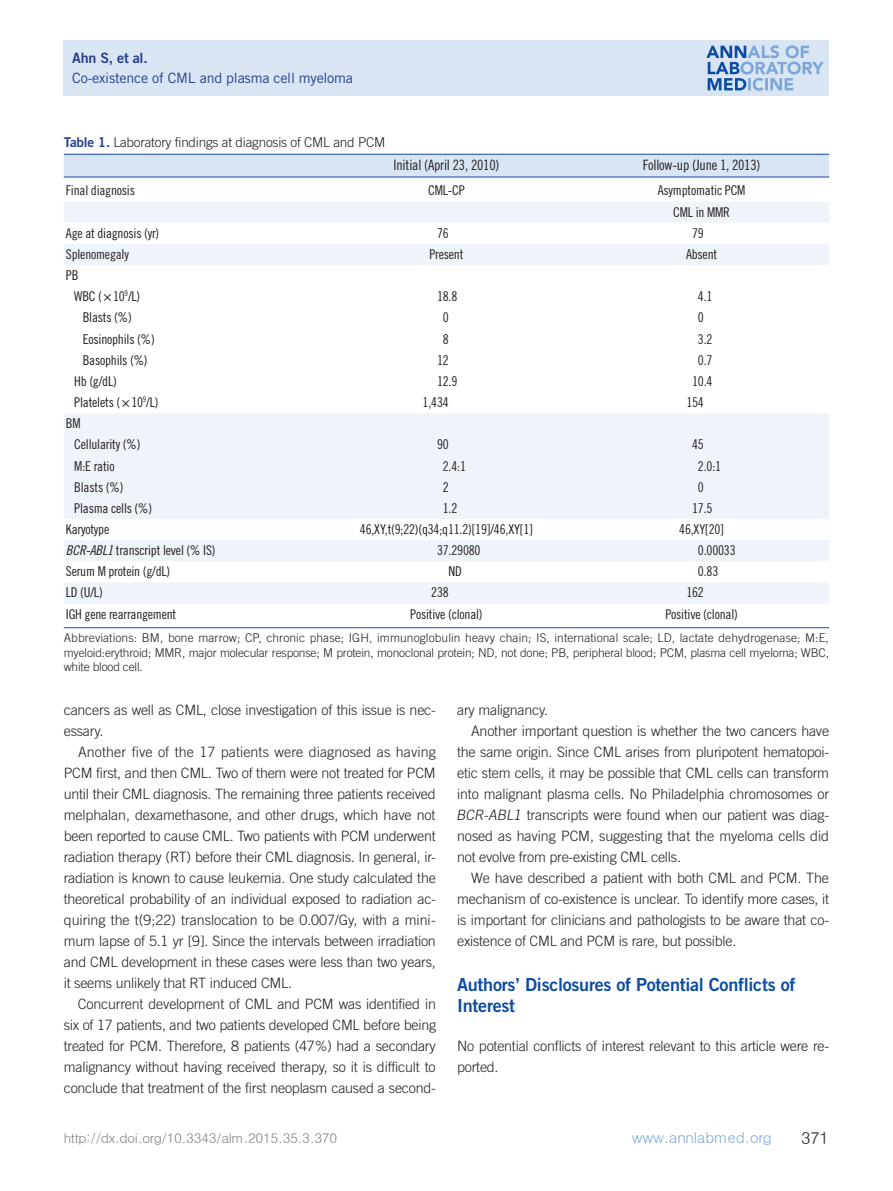
<style>
.page{position:relative;width:893px;height:1191px;background:#fff}
.page>*{position:absolute;margin:0;border:0;box-sizing:border-box;transform-origin:0 0}
.본문대제목{font:18px/21px "Trade Gothic LT Std Bd 2";letter-spacing:-.015em;color:#0d4da1}
.URL{font:16.5px "Dotum";color:#231f20}
.URL-2{font:15px "Dotum";letter-spacing:-.02em;color:#7ca7d8}
.본문{font:300 14.25px/21px "Trade Gothic LT Std";letter-spacing:-.015em;color:#231f20;text-align:justify}
.표머리글{font:14.25px "Trade Gothic LT Std Cn 18";letter-spacing:-.015em;color:#231f20}
.하시라제목{font:14.25px "Trade Gothic LT Std";letter-spacing:-.015em;color:#253f8e}
.하시라이름{font:14.25px "Trade Gothic LT Std Bd 2";letter-spacing:-.015em;color:#253f8e}
.표본문{font:13.5px "Trade Gothic LT Std Cn 18";letter-spacing:-.015em;color:#231f20}
.표제목_그림설명{font:300 13.5px "Trade Gothic LT Std";letter-spacing:-.015em;color:#231f20}
.t1{font:13.5px "Dotum";letter-spacing:-.03em;color:#808285}
.표_그림_주석{font:300 12px/14.4px "Trade Gothic LT Std";letter-spacing:-.015em;color:#231f20;text-align:justify}
.s1{font-family:"Trade Gothic LT Std Bd 2";font-weight:400;color:#253f8e}
.s2{font-family:"Trade Gothic LT Std Cn 18 Obl"}
.s3{font-style:italic}
</style>
<div class="page">
<div style="left:64px;top:40px;width:765px;height:56px;background:#dae5f4"></div>
<svg style="left:706px;top:45px;width:118px;height:46px"></svg>
<div style="left:64px;top:155px;width:765px;height:22px;background:#dae5f4"></div>
<svg style="left:64px;top:202px;width:765px;height:401px"></svg>
<hr style="left:64px;top:627px;width:255px;height:1px;background:#18469d">
<hr style="left:319px;top:627px;width:255px;height:1px;background:#18469d">
<hr style="left:574px;top:627px;width:255px;height:1px;background:#18469d">
<hr style="left:64px;top:154px;width:255px;height:1px;background:#18469d">
<hr style="left:319px;top:154px;width:255px;height:1px;background:#18469d">
<hr style="left:574px;top:154px;width:255px;height:1px;background:#18469d">
<hr style="left:64px;top:177px;width:255px;height:1px;background:#18469d">
<hr style="left:319px;top:177px;width:255px;height:1px;background:#18469d">
<hr style="left:574px;top:177px;width:255px;height:1px;background:#18469d">
<p class="하시라이름" style="left:72px;top:49px;width:77px">Ahn S, et al.</p>
<p class="하시라제목" style="left:72px;top:69px;width:282px">Co-existence of CML and plasma cell myeloma</p>
<p class="표제목_그림설명" style="left:64px;top:134px;width:323px"><span class="s1">Table 1.</span> Laboratory findings at diagnosis of CML and PCM</p>
<p class="표머리글" style="left:394px;top:157px;width:107px">Initial (April 23, 2010)</p>
<p class="표머리글" style="left:643px;top:157px;width:119px">Follow-up (June 1, 2013)</p>
<p class="표본문" style="left:66px;top:182px;width:71px">Final diagnosis</p>
<p class="표본문" style="left:428px;top:182px;width:38px">CML-CP</p>
<p class="표본문" style="left:658px;top:182px;width:89px">Asymptomatic PCM</p>
<p class="표본문" style="left:673px;top:204px;width:58px">CML in MMR</p>
<p class="표본문" style="left:66px;top:225px;width:95px">Age at diagnosis (yr)</p>
<p class="표본문" style="left:437px;top:225px;width:13px">76</p>
<p class="표본문" style="left:692px;top:225px;width:13px">79</p>
<p class="표본문" style="left:66px;top:246px;width:64px">Splenomegaly</p>
<p class="표본문" style="left:429px;top:246px;width:36px">Present</p>
<p class="표본문" style="left:686px;top:246px;width:33px">Absent</p>
<p class="표본문" style="left:66px;top:267px;width:14px">PB</p>
<p class="표본문" style="left:74px;top:288px;width:68px">WBC (×10<sup>9</sup>/L)</p>
<p class="표본문" style="left:437px;top:288px;width:22px">18.8</p>
<p class="표본문" style="left:698px;top:288px;width:16px">4.1</p>
<p class="표본문" style="left:83px;top:309px;width:51px">Blasts (%)</p>
<p class="표본문" style="left:443px;top:309px;width:7px">0</p>
<p class="표본문" style="left:698px;top:309px;width:7px">0</p>
<p class="표본문" style="left:83px;top:331px;width:74px">Eosinophils (%)</p>
<p class="표본문" style="left:443px;top:331px;width:7px">8</p>
<p class="표본문" style="left:698px;top:331px;width:16px">3.2</p>
<p class="표본문" style="left:83px;top:352px;width:67px">Basophils (%)</p>
<p class="표본문" style="left:437px;top:352px;width:13px">12</p>
<p class="표본문" style="left:698px;top:352px;width:16px">0.7</p>
<p class="표본문" style="left:74px;top:373px;width:44px">Hb (g/dL)</p>
<p class="표본문" style="left:437px;top:373px;width:22px">12.9</p>
<p class="표본문" style="left:692px;top:373px;width:22px">10.4</p>
<p class="표본문" style="left:74px;top:394px;width:86px">Platelets (×10<sup>9</sup>/L)</p>
<p class="표본문" style="left:423px;top:394px;width:28px">1,434</p>
<p class="표본문" style="left:686px;top:394px;width:19px">154</p>
<p class="표본문" style="left:66px;top:415px;width:16px">BM</p>
<p class="표본문" style="left:74px;top:436px;width:68px">Cellularity (%)</p>
<p class="표본문" style="left:437px;top:436px;width:13px">90</p>
<p class="표본문" style="left:692px;top:436px;width:13px">45</p>
<p class="표본문" style="left:74px;top:457px;width:42px">M:E ratio</p>
<p class="표본문" style="left:443px;top:457px;width:25px">2.4:1</p>
<p class="표본문" style="left:698px;top:457px;width:25px">2.0:1</p>
<p class="표본문" style="left:74px;top:479px;width:51px">Blasts (%)</p>
<p class="표본문" style="left:443px;top:479px;width:7px">2</p>
<p class="표본문" style="left:698px;top:479px;width:7px">0</p>
<p class="표본문" style="left:74px;top:500px;width:79px">Plasma cells (%)</p>
<p class="표본문" style="left:443px;top:500px;width:16px">1.2</p>
<p class="표본문" style="left:692px;top:500px;width:22px">17.5</p>
<p class="표본문" style="left:66px;top:521px;width:45px">Karyotype</p>
<p class="표본문" style="left:360px;top:521px;width:175px">46,XY,t(9;22)(q34;q11.2)[19]/46,XY[1]</p>
<p class="표본문" style="left:679px;top:521px;width:46px">46,XY[20]</p>
<p class="표본문" style="left:66px;top:542px;width:151px"><span class="s2">BCR-ABL1</span> transcript level (% IS)</p>
<p class="표본문" style="left:437px;top:542px;width:45px">37.29080</p>
<p class="표본문" style="left:698px;top:542px;width:39px">0.00033</p>
<p class="표본문" style="left:66px;top:563px;width:106px">Serum M protein (g/dL)</p>
<p class="표본문" style="left:449px;top:563px;width:15px">ND</p>
<p class="표본문" style="left:698px;top:563px;width:22px">0.83</p>
<p class="표본문" style="left:66px;top:584px;width:38px">LD (U/L)</p>
<p class="표본문" style="left:431px;top:584px;width:19px">238</p>
<p class="표본문" style="left:686px;top:584px;width:19px">162</p>
<p class="표본문" style="left:66px;top:606px;width:112px">IGH gene rearrangement</p>
<p class="표본문" style="left:410px;top:606px;width:74px">Positive (clonal)</p>
<p class="표본문" style="left:665px;top:606px;width:74px">Positive (clonal)</p>
<p class="표_그림_주석" style="left:64px;top:630px;width:767px">Abbreviations: BM, bone marrow; CP, chronic phase; IGH, immunoglobulin heavy chain; IS, international scale; LD, lactate dehydrogenase; M:E, myeloid:erythroid; MMR, major molecular response; M protein, monoclonal protein; ND, not done; PB, peripheral blood; PCM, plasma cell myeloma; WBC, white blood cell.</p>
<p class="본문" style="left:64px;top:699px;width:374px">cancers as well as CML, close investigation of this issue is nec&shy;essary.</p>
<p class="본문" style="left:64px;top:741px;width:374px;text-indent:14px">Another five of the 17 patients were diagnosed as having PCM first, and then CML. Two of them were not treated for PCM until their CML diagnosis. The remaining three patients received melphalan, dexamethasone, and other drugs, which have not been reported to cause CML. Two patients with PCM underwent radiation therapy (RT) before their CML diagnosis. In general, ir&shy;radiation is known to cause leukemia. One study calculated the theoretical probability of an individual exposed to radiation ac&shy;quiring the t(9;22) translocation to be 0.007/Gy, with a mini&shy;mum lapse of 5.1 yr [9]. Since the intervals between irradiation and CML development in these cases were less than two years, it seems unlikely that RT induced CML.</p>
<p class="본문" style="left:64px;top:993px;width:374px;text-indent:14px">Concurrent development of CML and PCM was identified in six of 17 patients, and two patients developed CML before being treated for PCM. Therefore, 8 patients (47%) had a secondary malignancy without having received therapy, so it is difficult to conclude that treatment of the first neoplasm caused a second-</p>
<p class="본문" style="left:457px;top:699px;width:92px">ary malignancy.</p>
<p class="본문" style="left:456px;top:720px;width:374px;text-indent:15px">Another important question is whether the two cancers have the same origin. Since CML arises from pluripotent hematopoi&shy;etic stem cells, it may be possible that CML cells can transform into malignant plasma cells. No Philadelphia chromosomes or <span class="s3">BCR-ABL1</span> transcripts were found when our patient was diag&shy;nosed as having PCM, suggesting that the myeloma cells did not evolve from pre-existing CML cells.</p>
<p class="본문" style="left:457px;top:867px;width:374px;text-indent:14px">We have described a patient with both CML and PCM. The mechanism of co-existence is unclear. To identify more cases, it is important for clinicians and pathologists to be aware that co&shy;existence of CML and PCM is rare, but possible.</p>
<p class="본문대제목" style="left:457px;top:974px;width:340px">Authors’ Disclosures of Potential Conflicts of<br>Interest</p>
<p class="본문" style="left:457px;top:1035px;width:374px">No potential conflicts of interest relevant to this article were re&shy;ported.</p>
<p class="t1" style="left:64px;top:1131px;width:275px">http://dx.doi.org/10.3343/alm.2015.35.3.370</p>
<p class="URL-2" style="left:632px;top:1130px;width:142px">www.annlabmed.org</p>
<p class="URL" style="left:801px;top:1129px;width:30px">371</p>
</div>
